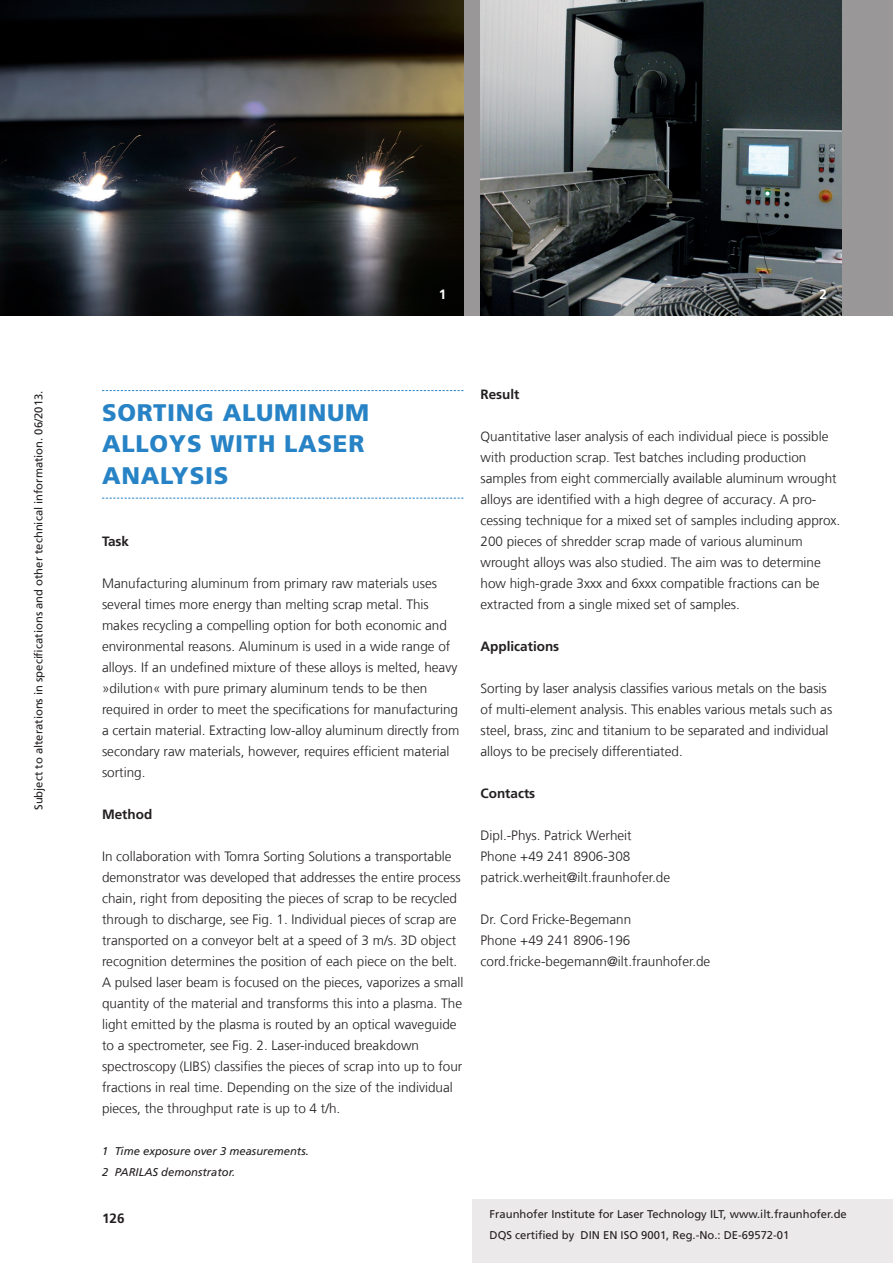
<style>
.page{position:relative;width:893px;height:1263px;background:#fff}
.page>*{position:absolute;margin:0;border:0;box-sizing:border-box;transform-origin:0 0}
.t1{font:900 24px/31.5px "Frutiger LT Com";letter-spacing:.03em;color:#2783c5}
.t2{font:300 13.5px/21px "Frutiger LT Com";color:#231f20}
.t3{font:700 13.5px "Frutiger LT Com";color:#231f20}
.t4{font:700 13.5px "Frutiger LT Com";color:#fff}
.t5{font:11.25px/21px "Frutiger LT Com";color:#231f20}
.t6{font:italic 11.25px/21px "Frutiger LT Com";color:#231f20}
</style>
<div class="page">
<div style="left:472px;top:1199px;width:421px;height:64px;background:#ece9ea"></div>
<div style="left:0;top:0;width:893px;height:315px;background:#999798"></div>
<img style="left:480px;top:0;width:362px;height:315px">
<img style="left:0;top:0;width:463px;height:315px">
<svg style="left:102px;top:390px;width:361px;height:1px"></svg>
<svg style="left:102px;top:498px;width:361px;height:1px"></svg>
<p class="t5" style="left:28px;top:810px;width:421px;rotate:-90deg">Subject to alterations in specifications and other technical information. 06/2013.</p>
<p class="t4" style="left:439px;top:286px;width:9px">1</p>
<p class="t4" style="left:820px;top:286px;width:9px">2</p>
<h1 class="t1" style="left:102px;top:397px;width:269px">SORTING ALUMINUM<br>ALLOYS WITH LASER<br>ANALYSIS</h1>
<p class="t3" style="left:102px;top:533px;width:29px">Task</p>
<p class="t2" style="left:102px;top:573px;width:359px">Manufacturing aluminum from primary raw materials uses several times more energy than melting scrap metal. This makes recycling a compelling option for both economic and environmental reasons. Aluminum is used in a wide range of alloys. If an undefined mixture of these alloys is melted, heavy »dilution« with pure primary aluminum tends to be then required in order to meet the specifications for manufacturing a certain material. Extracting low-alloy aluminum directly from secondary raw materials, however, requires efficient material sorting.</p>
<p class="t3" style="left:102px;top:806px;width:52px">Method</p>
<p class="t2" style="left:102px;top:846px;width:363px">In collaboration with Tomra Sorting Solutions a transportable demonstrator was developed that addresses the entire process chain, right from depositing the pieces of scrap to be recycled through to discharge, see Fig. 1. Individual pieces of scrap are transported on a conveyor belt at a speed of 3 m/s. 3D object recognition determines the position of each piece on the belt.<br>A pulsed laser beam is focused on the pieces, vaporizes a small quantity of the material and transforms this into a plasma. The light emitted by the plasma is routed by an optical waveguide to a spectrometer, see Fig. 2. Laser-induced breakdown spectroscopy (LIBS) classifies the pieces of scrap into up to four fractions in real time. Depending on the size of the individual pieces, the throughput rate is up to 4 t/h.</p>
<p class="t6" style="left:102px;top:1141px;width:208px">1 Time exposure over 3 measurements.<br>2 PARILAS demonstrator.</p>
<p class="t3" style="left:102px;top:1210px;width:24px">126</p>
<p class="t3" style="left:480px;top:387px;width:41px">Result</p>
<p class="t2" style="left:480px;top:426px;width:361px">Quantitative laser analysis of each individual piece is possible with production scrap. Test batches including production samples from eight commercially available aluminum wrought alloys are identified with a high degree of accuracy. A pro&shy;cessing technique for a mixed set of samples including approx.<br>200 pieces of shredder scrap made of various aluminum wrought alloys was also studied. The aim was to determine how high-grade 3xxx and 6xxx compatible fractions can be extracted from a single mixed set of samples.</p>
<p class="t3" style="left:480px;top:639px;width:80px">Applications</p>
<p class="t2" style="left:480px;top:678px;width:353px">Sorting by laser analysis classifies various metals on the basis of multi-element analysis. This enables various metals such as steel, brass, zinc and titanium to be separated and individual alloys to be precisely differentiated.</p>
<p class="t3" style="left:480px;top:786px;width:56px">Contacts</p>
<p class="t2" style="left:480px;top:825px;width:191px">Dipl.-Phys. Patrick Werheit<br>Phone +49 241 8906-308 patrick.werheit@ilt.fraunhofer.de</p>
<p class="t2" style="left:480px;top:909px;width:231px">Dr. Cord Fricke-Begemann<br>Phone +49 241 8906-196 cord.fricke-begemann@ilt.fraunhofer.de</p>
<p class="t5" style="left:490px;top:1204px;width:359px">Fraunhofer Institute for Laser Technology ILT, www.ilt.fraunhofer.de<br>DQS certified by DIN EN ISO 9001, Reg.-No.: DE-69572-01</p>
</div>
